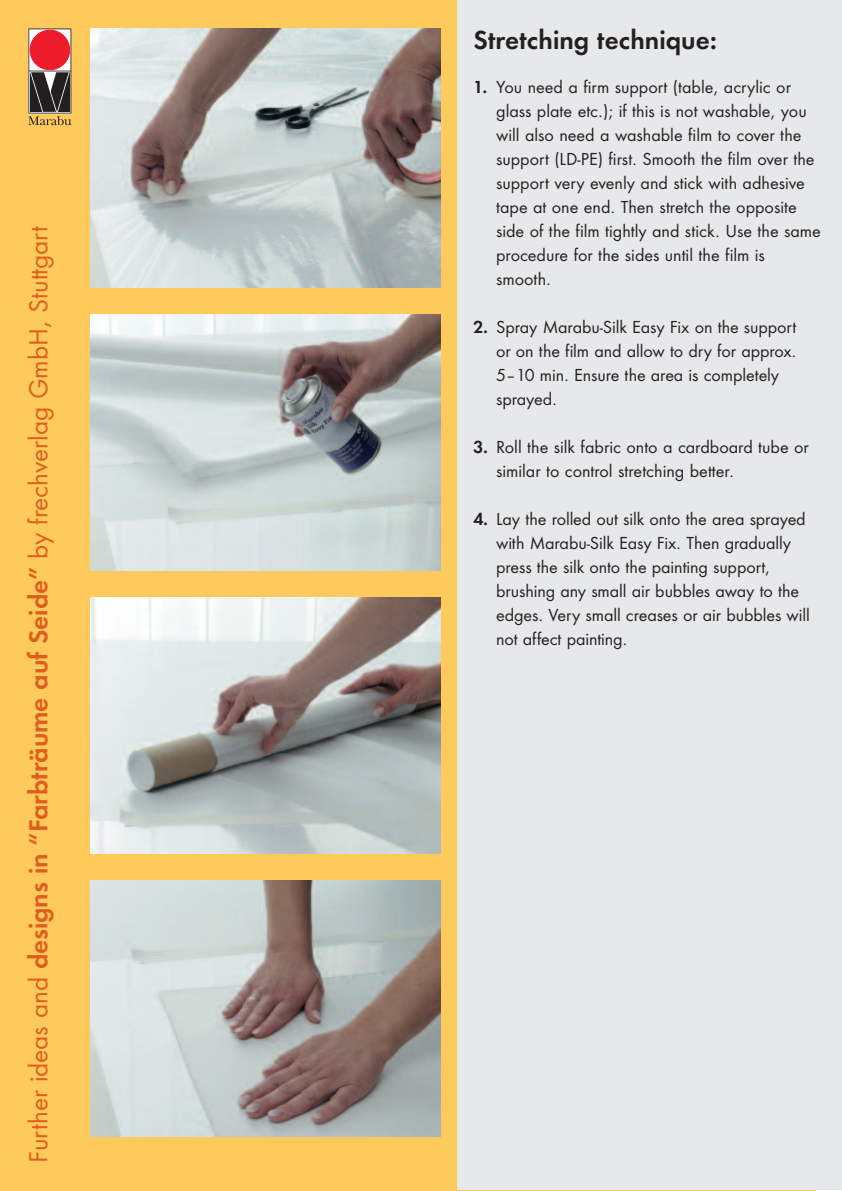
<style>
.page{position:relative;width:842px;height:1191px;background:#fff}
.page>*{position:absolute;margin:0;border:0;box-sizing:border-box;transform-origin:0 0}
.t1{font:24px "Futura ND";letter-spacing:-.005em;color:#df5e1e}
.t2{font:600 24px "Futura ND";color:#231f20}
.t3{font:16px/24px "Futura ND";color:#231f20}
.s1{font-weight:600}
</style>
<div class="page">
<div style="left:0;top:0;width:815px;height:1190px;background:#feca5c"></div>
<div style="left:457px;top:0;width:385px;height:1189px;background:#e7e8e9"></div>
<svg style="left:28px;top:28px;width:43px;height:97px;background:#a05854"></svg>
<img style="left:91px;top:28px;width:350px;height:260px">
<img style="left:91px;top:315px;width:350px;height:255px">
<img style="left:91px;top:597px;width:350px;height:256px">
<img style="left:91px;top:880px;width:350px;height:256px">
<h1 class="t1" style="left:29px;top:1162px;width:938px;rotate:-90deg">Further ideas and <span class="s1">designs in “Farbträume auf Seide”</span> by frechverlag GmbH, Stuttgart</h1>
<h1 class="t2" style="left:473px;top:31px;width:245px">Stretching technique:</h1>
<p class="t3" style="left:496px;top:77px;width:326px;text-indent:-23px"><span class="s1">1.</span> You need a firm support (table, acrylic or glass plate etc.); if this is not washable, you will also need a washable film to cover the support (LD-PE) first. Smooth the film over the support very evenly and stick with adhesive tape at one end. Then stretch the opposite side of the film tightly and stick. Use the same procedure for the sides until the film is smooth.</p>
<p class="t3" style="left:496px;top:317px;width:302px;text-indent:-23px"><span class="s1">2.</span> Spray Marabu-Silk Easy Fix on the support or on the film and allow to dry for approx.<br>5–10 min. Ensure the area is completely sprayed.</p>
<p class="t3" style="left:496px;top:437px;width:314px;text-indent:-23px"><span class="s1">3.</span> Roll the silk fabric onto a cardboard tube or similar to control stretching better.</p>
<p class="t3" style="left:496px;top:509px;width:315px;text-indent:-23px"><span class="s1">4.</span> Lay the rolled out silk onto the area sprayed with Marabu-Silk Easy Fix. Then gradually press the silk onto the painting support, brushing any small air bubbles away to the edges. Very small creases or air bubbles will not affect painting.</p>
</div>
